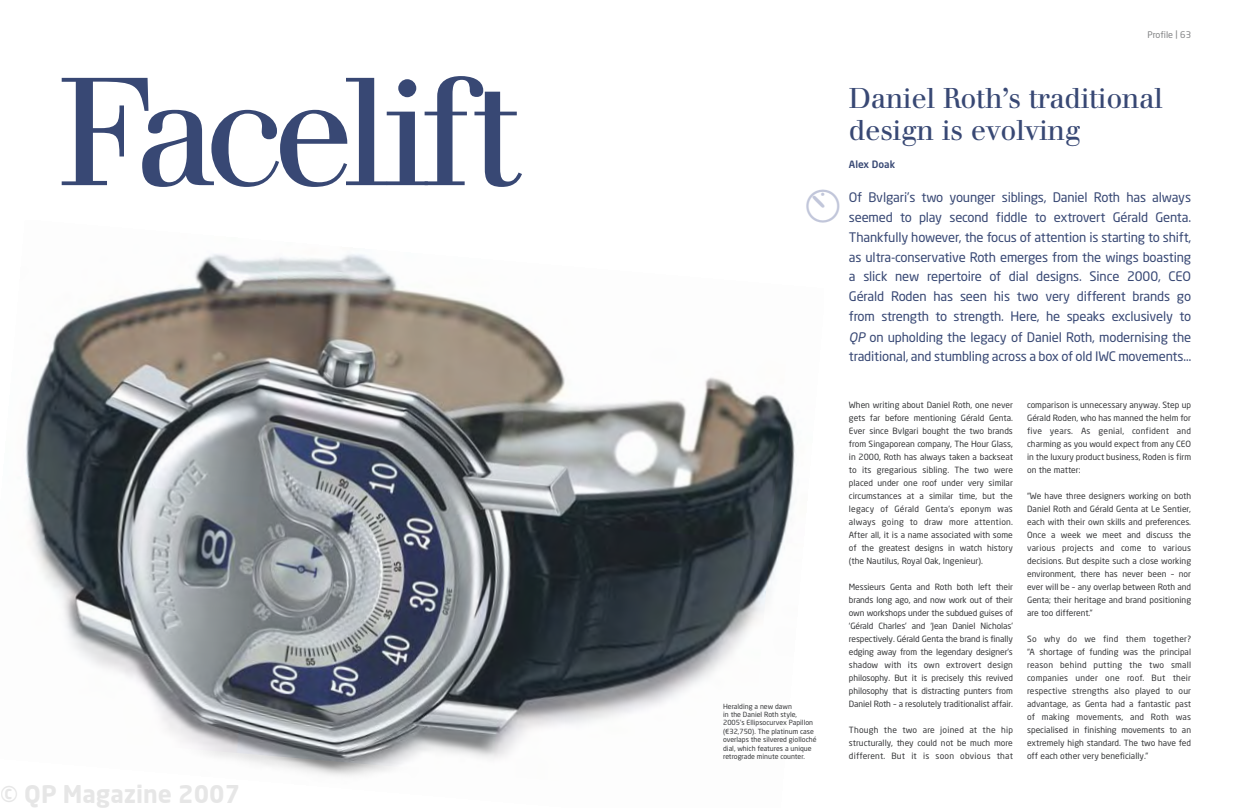
<style>
.page{position:relative;width:1248px;height:808px;background:#fff}
.page>*{position:absolute;margin:0;border:0;box-sizing:border-box;transform-origin:0 0}
.t1{font:150px "Walbaum";letter-spacing:-.06em;color:#384874}
.t2{font:33px "QP";color:#c1c6da}
.t3{font:28px/32px "Walbaum";letter-spacing:-.015em;color:#384874}
.t4{font:700 24px "Neo Sans";color:rgb(0 0 0/.1)}
.t5{font:13px/20px "Neo Sans";letter-spacing:-.01em;color:#384874;text-align:justify}
.t6{font:500 10px "Neo Sans";color:#384874}
.t7{font:9px "Neo Sans";color:#818284}
.t8{font:8.5px/13px "Neo Sans";color:#363739;text-align:justify}
.t9{font:7px/8.4px "Neo Sans";color:#363739}
.s1{font-style:italic}
</style>
<div class="page">
<img style="left:25px;top:254px;width:770px;height:522px">
<h1 class="t1" style="left:57px;top:77px;width:466px">Facelift</h1>
<h3 class="t4" style="left:0;top:778px;width:242px">© QP Magazine 2007</h3>
<p class="t7" style="left:1147px;top:31px;width:45px">Profile | 63</p>
<h3 class="t3" style="left:848px;top:85px;width:316px">Daniel Roth’s traditional design is evolving</h3>
<p class="t6" style="left:848px;top:160px;width:48px">Alex Doak</p>
<h2 class="t2" style="left:806px;top:186px;width:34px">8</h2>
<p class="t5" style="left:848px;top:188px;width:344px">Of Bvlgari’s two younger siblings, Daniel Roth has always seemed to play second fiddle to extrovert Gérald Genta.<br>Thankfully however, the focus of attention is starting to shift, as ultra-conservative Roth emerges from the wings boasting a slick new repertoire of dial designs. Since 2000, CEO Gérald Roden has seen his two very different brands go from strength to strength. Here, he speaks exclusively to <span class="s1">QP</span> on upholding the legacy of Daniel Roth, modernising the traditional, and stumbling across a box of old IWC movements…</p>
<p class="t8" style="left:848px;top:399px;width:165px">When writing about Daniel Roth, one never gets far before mentioning Gérald Genta.<br>Ever since Bvlgari bought the two brands from Singaporean company, The Hour Glass, in 2000, Roth has always taken a backseat to its gregarious sibling. The two were placed under one roof under very similar circumstances at a similar time, but the legacy of Gérald Genta’s eponym was always going to draw more attention.<br>After all, it is a name associated with some of the greatest designs in watch history (the Nautilus, Royal Oak, Ingenieur).</p>
<p class="t8" style="left:848px;top:581px;width:165px">Messieurs Genta and Roth both left their brands long ago, and now work out of their own workshops under the subdued guises of ‘Gérald Charles’ and ‘Jean Daniel Nicholas’ respectively. Gérald Genta the brand is finally edging away from the legendary designer’s shadow with its own extrovert design philosophy. But it is precisely this revived philosophy that is distracting punters from Daniel Roth – a resolutely traditionalist affair.</p>
<p class="t8" style="left:848px;top:724px;width:165px">Though the two are joined at the hip structurally, they could not be much more different. But it is soon obvious that</p>
<p class="t8" style="left:1027px;top:399px;width:165px">comparison is unnecessary anyway. Step up Gérald Roden, who has manned the helm for five years. As genial, confident and charming as you would expect from any CEO in the luxury product business, Roden is firm on the matter:</p>
<p class="t8" style="left:1027px;top:490px;width:165px">“We have three designers working on both Daniel Roth and Gérald Genta at Le Sentier, each with their own skills and preferences.<br>Once a week we meet and discuss the various projects and come to various decisions. But despite such a close working environment, there has never been – nor ever will be – any overlap between Roth and Genta; their heritage and brand positioning are too different.”</p>
<p class="t8" style="left:1027px;top:633px;width:165px">So why do we find them together? “A shortage of funding was the principal reason behind putting the two small companies under one roof. But their respective strengths also played to our advantage, as Genta had a fantastic past of making movements, and Roth was specialised in finishing movements to an extremely high standard. The two have fed off each other very beneficially.”</p>
<p class="t9" style="left:723px;top:702px;width:95px">Heralding a new dawn<br>in the Daniel Roth style,<br>2005’s Ellipsocurvex Papillon (€32,750). The platinum case overlaps the silvered giolloché dial, which features a unique retrograde minute counter.</p>
</div>
